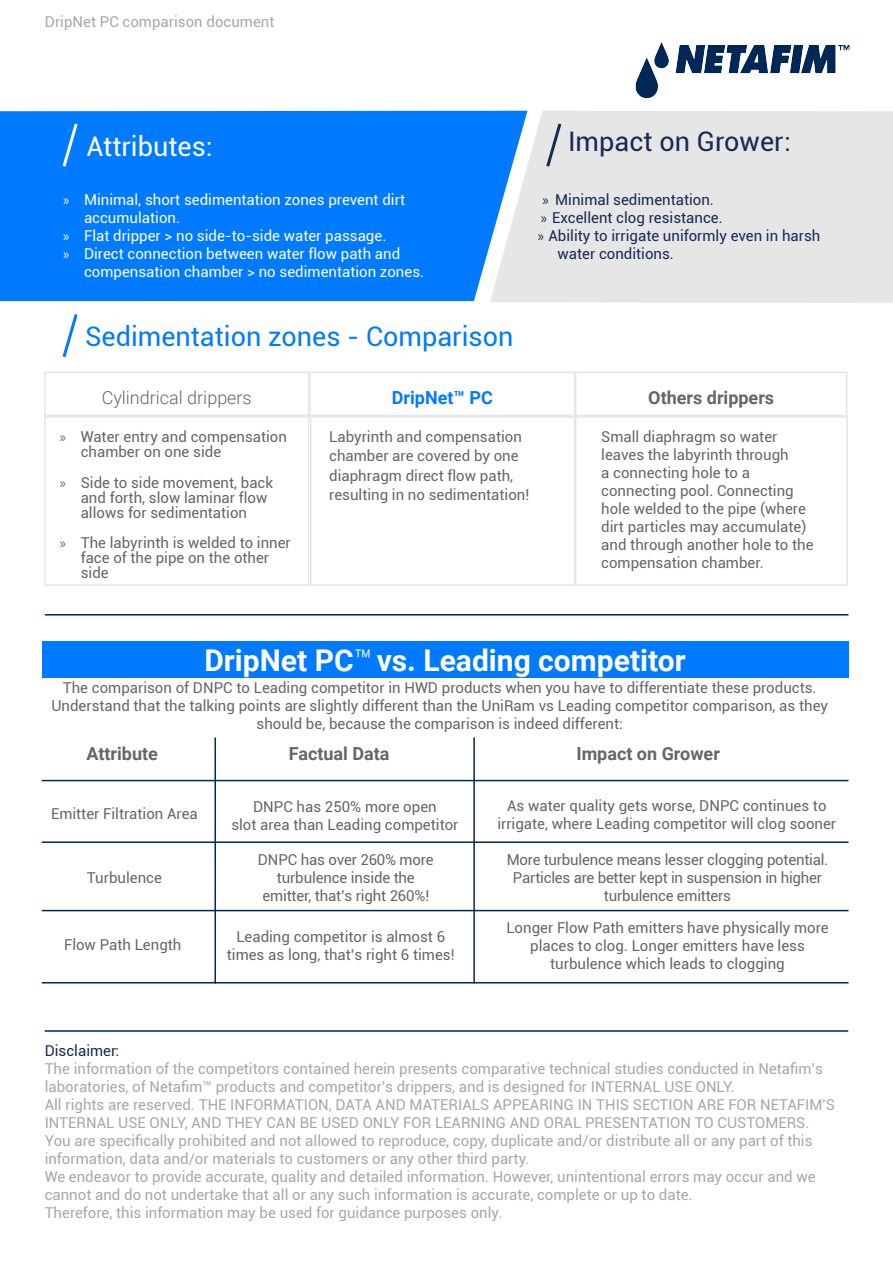
<style>
.page{position:relative;width:893px;height:1263px;background:#fff}
.page>*{position:absolute;margin:0;border:0;box-sizing:border-box;transform-origin:0 0}
.t1{font:700 30px "Roboto";color:#fff}
.t2{font:27px "Roboto";color:#007aff}
.t3{font:27px "Roboto";color:#182a54}
.t4{font:27px "Roboto";color:#fff}
.t5{font:700 18px "Roboto";color:#666}
.t6{font:300 18px "Roboto";color:#666}
.t7{font:700 18px "Roboto";color:#007aff}
.names_image{font:15px/18px "Roboto";color:#666}
.names_image-2{font:15px/18px "Roboto";color:#a8a8a8}
.t8{font:15px/18px "Roboto";color:#fff}
.names_image-3{font:15px/18px "Roboto";color:#182a54}
.s1{font-family:"Myriad Pro"}
.s2{font-weight:300}
</style>
<div class="page">
<img style="left:635px;top:42px;width:215px;height:57px">
<div style="left:0;top:111px;width:490px;height:190px;background:#007aff"></div>
<div style="left:490px;top:111px;width:403px;height:192px;background:#e6e6e6"></div>
<svg style="left:60px;top:120px;width:20px;height:50px"></svg>
<svg style="left:544px;top:120px;width:20px;height:50px"></svg>
<div style="left:44px;top:416px;width:265px;height:170px;border:2px solid #e6e6e6"></div>
<div style="left:310px;top:416px;width:265px;height:170px;border:2px solid #e6e6e6"></div>
<div style="left:575px;top:416px;width:273px;height:170px;border:2px solid #e6e6e6"></div>
<div style="left:309px;top:371px;width:266px;height:45px;border:2px solid #e6e6e6"></div>
<div style="left:44px;top:371px;width:265px;height:45px;border:2px solid #e6e6e6"></div>
<div style="left:575px;top:371px;width:272px;height:45px;border:2px solid #e6e6e6"></div>
<svg style="left:62px;top:314px;width:16px;height:44px"></svg>
<div style="left:42px;top:641px;width:806px;height:37px;background:#007aff"></div>
<hr style="left:42px;top:841px;width:806px;height:2px;background:#002857">
<hr style="left:42px;top:780px;width:806px;height:1px;background:#002857">
<hr style="left:42px;top:910px;width:806px;height:1px;background:#002857">
<hr style="left:42px;top:982px;width:806px;height:1px;background:#002857">
<hr style="left:214px;top:737px;width:2px;height:246px;background:#002857">
<hr style="left:473px;top:737px;width:2px;height:246px;background:#002857">
<hr style="left:45px;top:614px;width:803px;height:1px;background:#002857">
<hr style="left:45px;top:1030px;width:803px;height:2px;background:#002857">
<p class="names_image-2" style="left:45px;top:12px;width:231px">DripNet PC comparison document</p>
<p class="t4" style="left:86px;top:128px;width:128px">Attributes:</p>
<p class="t3" style="left:568px;top:123px;width:224px">Impact on Grower:</p>
<p class="names_image-3" style="left:542px;top:190px;width:173px"><span class="s1">»</span> Minimal sedimentation.</p>
<p class="names_image-3" style="left:541px;top:208px;width:183px"><span class="s1">»</span> Excellent clog resistance.</p>
<p class="names_image-3" style="left:557px;top:226px;width:264px;text-indent:-20px"><span class="s1">»</span> Ability to irrigate uniformly even in harsh water conditions.</p>
<p class="t8" style="left:84px;top:190px;width:323px;text-indent:-21px"><span class="s1">»</span> Minimal, short sedimentation zones prevent dirt accumulation.</p>
<p class="t8" style="left:63px;top:226px;width:325px"><span class="s1">»</span> Flat dripper &gt; no side-to-side water passage.</p>
<p class="t8" style="left:84px;top:244px;width:342px;text-indent:-21px"><span class="s1">»</span> Direct connection between water flow path and compensation chamber &gt; no sedimentation zones.</p>
<p class="t2" style="left:85px;top:317px;width:430px">Sedimentation zones - Comparison</p>
<p class="t6" style="left:102px;top:385px;width:152px">Cylindrical drippers</p>
<p class="t7" style="left:392px;top:385px;width:102px">DripNet™ PC</p>
<p class="t5" style="left:648px;top:385px;width:127px">Others drippers</p>
<p class="names_image" style="left:81px;top:429px;width:208px;line-height:15px;text-indent:-21px"><span class="s1">»</span> Water entry and compensation chamber on one side</p>
<p class="names_image" style="left:81px;top:474px;width:194px;line-height:15px;text-indent:-21px"><span class="s1">»</span> Side to side movement, back and forth, slow laminar flow allows for sedimentation</p>
<p class="names_image" style="left:81px;top:534px;width:212px;line-height:15px;text-indent:-21px"><span class="s1">»</span> The labyrinth is welded to inner face of the pipe on the other side</p>
<p class="names_image" style="left:329px;top:426px;width:202px;line-height:19.5px">Labyrinth and compensation chamber are covered by one diaphragm direct flow path, resulting in no sedimentation!</p>
<p class="names_image" style="left:601px;top:427px;width:214px">Small diaphragm so water leaves the labyrinth through<br>a connecting hole to a connecting pool. Connecting hole welded to the pipe (where dirt particles may accumulate) and through another hole to the compensation chamber.</p>
<p class="t1" style="left:204px;top:639px;width:483px">DripNet PC<span class="s2">™</span>vs. Leading competitor</p>
<p class="names_image" style="left:63px;top:678px;width:755px">The comparison of DNPC to Leading competitor in HWD products when you have to differentiate these products.</p>
<p class="names_image" style="left:51px;top:696px;width:778px">Understand that the talking points are slightly different than the UniRam vs Leading competitor comparison, as they</p>
<p class="names_image" style="left:257px;top:714px;width:368px">should be, because the comparison is indeed different:</p>
<p class="t5" style="left:86px;top:741px;width:73px">Attribute</p>
<p class="names_image" style="left:51px;top:804px;width:148px">Emitter Filtration Area</p>
<p class="names_image" style="left:87px;top:868px;width:76px">Turbulence</p>
<p class="names_image" style="left:64px;top:935px;width:119px">Flow Path Length</p>
<p class="t5" style="left:289px;top:741px;width:102px">Factual Data</p>
<p class="t5" style="left:576px;top:741px;width:145px">Impact on Grower</p>
<p class="names_image" style="left:253px;top:797px;width:185px">DNPC has 250% more open</p>
<p class="names_image" style="left:231px;top:815px;width:229px">slot area than Leading competitor</p>
<p class="names_image" style="left:258px;top:850px;width:177px">DNPC has over 260% more</p>
<p class="names_image" style="left:277px;top:868px;width:139px">turbulence inside the</p>
<p class="names_image" style="left:262px;top:886px;width:168px">emitter, that’s right 260%!</p>
<p class="names_image" style="left:227px;top:927px;width:229px;text-align:center">Leading competitor is almost 6 times as long, that’s right 6 times!</p>
<p class="names_image" style="left:507px;top:796px;width:321px">As water quality gets worse, DNPC continues to</p>
<p class="names_image" style="left:497px;top:814px;width:340px">irrigate, where Leading competitor will clog sooner</p>
<p class="names_image" style="left:507px;top:850px;width:323px">More turbulence means lesser clogging potential.</p>
<p class="names_image" style="left:513px;top:868px;width:311px">Particles are better kept in suspension in higher</p>
<p class="names_image" style="left:604px;top:886px;width:129px">turbulence emitters</p>
<p class="names_image" style="left:506px;top:918px;width:324px">Longer Flow Path emitters have physically more</p>
<p class="names_image" style="left:530px;top:936px;width:276px">places to clog. Longer emitters have less</p>
<p class="names_image" style="left:550px;top:954px;width:236px">turbulence which leads to clogging</p>
<p class="names_image-3" style="left:45px;top:1041px;width:76px">Disclaimer:</p>
<p class="names_image-2" style="left:45px;top:1059px;width:780px">The information of the competitors contained herein presents comparative technical studies conducted in Netafim’s laboratories, of Netafim™ products and competitor's drippers, and is designed for INTERNAL USE ONLY.</p>
<p class="names_image-2" style="left:45px;top:1095px;width:792px">All rights are reserved. THE INFORMATION, DATA AND MATERIALS APPEARING IN THIS SECTION ARE FOR NETAFIM'S<br>INTERNAL USE ONLY, AND THEY CAN BE USED ONLY FOR LEARNING AND ORAL PRESENTATION TO CUSTOMERS.</p>
<p class="names_image-2" style="left:45px;top:1131px;width:769px">You are specifically prohibited and not allowed to reproduce, copy, duplicate and/or distribute all or any part of this information, data and/or materials to customers or any other third party.</p>
<p class="names_image-2" style="left:45px;top:1167px;width:772px">We endeavor to provide accurate, quality and detailed information. However, unintentional errors may occur and we cannot and do not undertake that all or any such information is accurate, complete or up to date.</p>
<p class="names_image-2" style="left:45px;top:1203px;width:459px">Therefore, this information may be used for guidance purposes only.</p>
</div>
